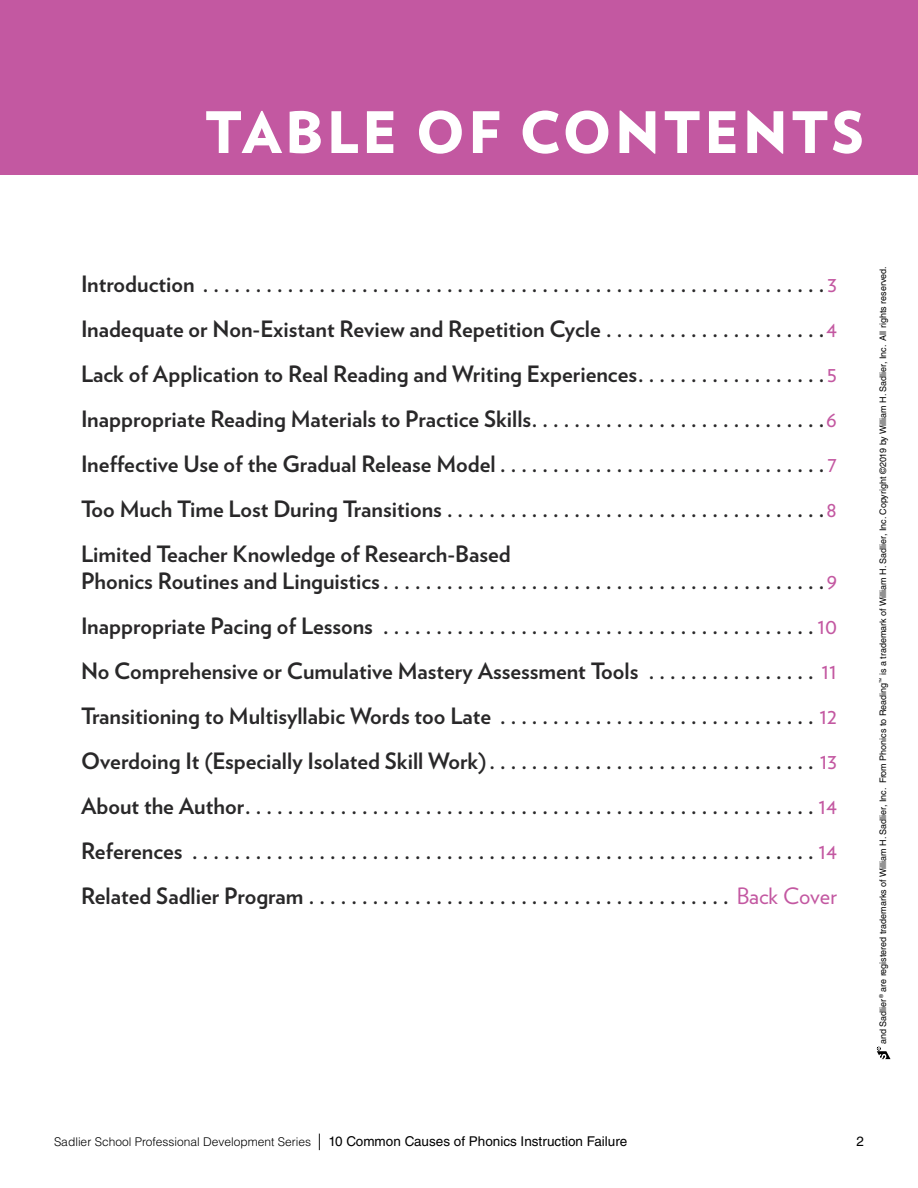
<style>
.page{position:relative;width:918px;height:1188px;background:#fff}
.page>*{position:absolute;margin:0;border:0;box-sizing:border-box;transform-origin:0 0}
.t1{font:900 57px "Verlag";letter-spacing:.06em;color:#fff}
.t2{font:700 22.5px/45px "Verlag";color:#292829;text-align:justify}
.t3{font:13.5px "Helvetica LT Std";color:#000}
.t4{font:300 12px "Helvetica LT Std";color:#000}
.t5{font:9px "Helvetica LT Std";color:#000}
.s1{font-weight:400;color:#c358a1}
.s2{font-size:16.5px}
.s3{font-weight:400;font-size:13.5px}
</style>
<div class="page">
<svg style="left:877px;top:1047px;width:14px;height:12px"></svg>
<div style="left:0;top:0;width:918px;height:175px;background:#c358a1"></div>
<h1 class="t1" style="left:205px;top:85px;width:661px">TABLE OF CONTENTS</h1>
<p class="t2" style="left:81px;top:261px;width:758px">Introduction . . . . . . . . . . . . . . . . . . . . . . . . . . . . . . . . . . . . . . . . . . . . . . . . . . . . . . . . . . <span class="s1">3<br></span>Inadequate or Non-Existant Review and Repetition Cycle . . . . . . . . . . . . . . . . . . . . <span class="s1">4<br></span>Lack of Application to Real Reading and Writing Experiences . . . . . . . . . . . . . . . . . <span class="s1">5<br></span>Inappropriate Reading Materials to Practice Skills . . . . . . . . . . . . . . . . . . . . . . . . . . . <span class="s1">6<br></span>Ineffective Use of the Gradual Release Model . . . . . . . . . . . . . . . . . . . . . . . . . . . . . . <span class="s1">7<br></span>Too Much Time Lost During Transitions . . . . . . . . . . . . . . . . . . . . . . . . . . . . . . . . . . . <span class="s1">8<br></span>Limited Teacher Knowledge of Research-Based</p>
<p class="t2" style="left:81px;top:558px;width:758px">Phonics Routines and Linguistics . . . . . . . . . . . . . . . . . . . . . . . . . . . . . . . . . . . . . . . . . <span class="s1">9<br></span>Inappropriate Pacing of Lessons . . . . . . . . . . . . . . . . . . . . . . . . . . . . . . . . . . . . . . . . <span class="s1">10<br></span>No Comprehensive or Cumulative Mastery Assessment Tools . . . . . . . . . . . . . . . . <span class="s1">11<br></span>Transitioning to Multisyllabic Words too Late . . . . . . . . . . . . . . . . . . . . . . . . . . . . . . <span class="s1">12<br></span>Overdoing It (Especially Isolated Skill Work) . . . . . . . . . . . . . . . . . . . . . . . . . . . . . . . <span class="s1">13<br></span>About the Author . . . . . . . . . . . . . . . . . . . . . . . . . . . . . . . . . . . . . . . . . . . . . . . . . . . . . <span class="s1">14<br></span>References . . . . . . . . . . . . . . . . . . . . . . . . . . . . . . . . . . . . . . . . . . . . . . . . . . . . . . . . . . <span class="s1">14<br></span>Related Sadlier Program . . . . . . . . . . . . . . . . . . . . . . . . . . . . . . . . . . . . . . . . <span class="s1">Back Cover</span></p>
<p class="t5" style="left:878px;top:1044px;width:779px;rotate:-90deg">and Sadlier<sup>®</sup> are registered trademarks of William H. Sadlier, Inc. From Phonics to Reading<sup>™</sup> is a trademark of William H. Sadlier, Inc. Copyright ©2019 by William H. Sadlier, Inc. All rights reserved.</p>
<p class="t4" style="left:54px;top:1134px;width:575px">Sadlier School Professional Development Series <span class="s2">|</span> <span class="s3">10 Common Causes of Phonics Instruction Failure</span></p>
<p class="t3" style="left:856px;top:1133px;width:9px">2</p>
</div>
